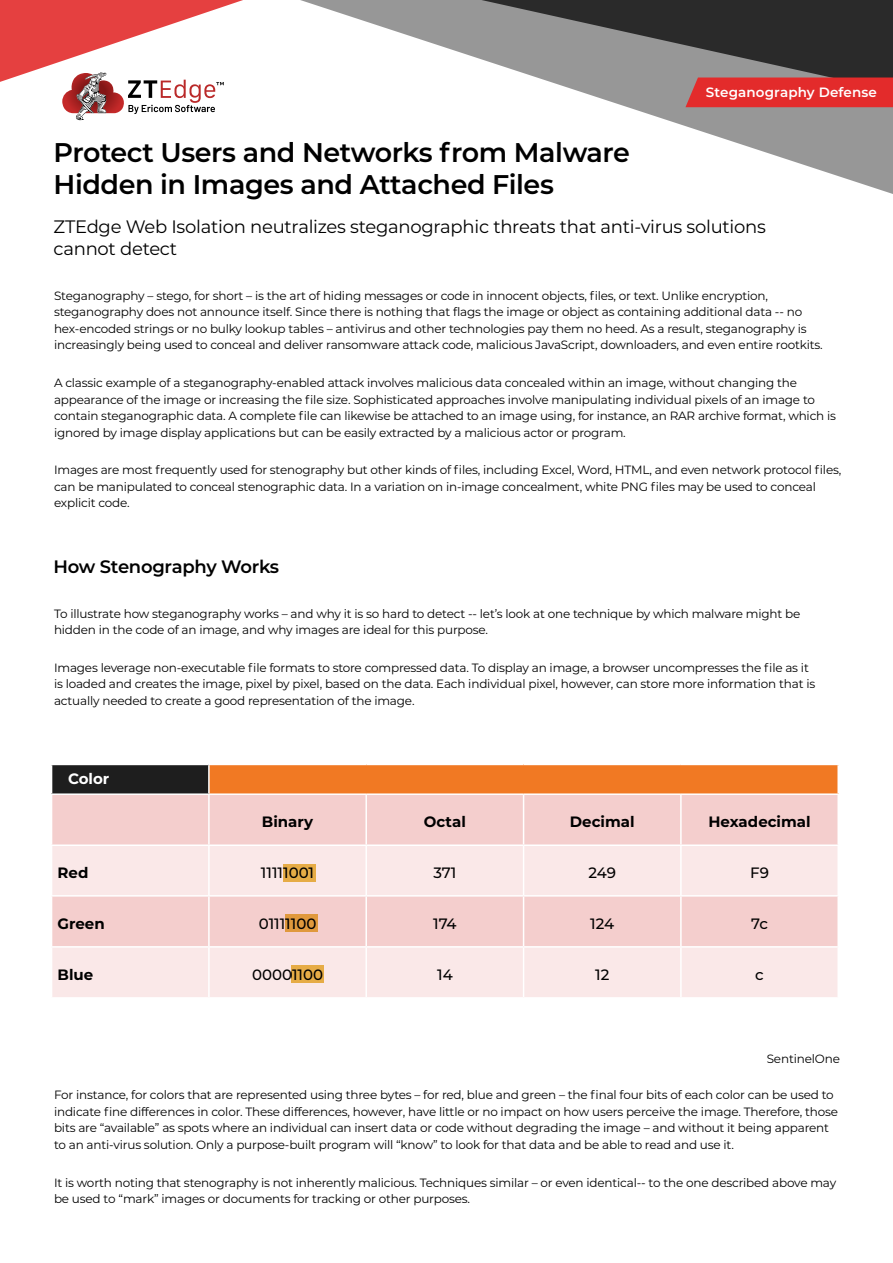
<style>
.page{position:relative;width:893px;height:1263px;background:#fff}
.page>*{position:absolute;margin:0;border:0;box-sizing:border-box;transform-origin:0 0}
.t1{font:600 27px/32.4px "Montserrat";letter-spacing:-.015em;color:#000}
.t2{font:18px/21.6px "Montserrat";letter-spacing:-.015em;color:#000}
.t3{font:600 18px "Montserrat";letter-spacing:-.015em;color:#000}
.t4{font:500 15px "Montserrat";color:#000}
.t5{font:700 15px "Montserrat";color:#000}
.t6{font:700 15px "Montserrat";color:#fff}
.t7{font:600 13.5px "Montserrat";letter-spacing:.01em;color:#fff}
.t8{font:12px/16.5px "Montserrat";letter-spacing:-.015em;color:#000}
</style>
<div class="page">
<svg style="left:630px;top:108px;width:263px;height:86px"></svg>
<svg style="left:0;top:0;width:334px;height:121px"></svg>
<svg style="left:334px;top:0;width:559px;height:108px"></svg>
<svg style="left:62px;top:72px;width:162px;height:48px"></svg>
<svg style="left:51px;top:765px;width:786px;height:232px"></svg>
<hr style="left:208px;top:765px;width:2px;height:28px;background:#fff">
<hr style="left:51px;top:793px;width:158px;height:2px;background:#fff">
<hr style="left:51px;top:795px;width:1px;height:49px;background:#fff">
<hr style="left:209px;top:793px;width:157px;height:2px;background:#fff">
<hr style="left:208px;top:795px;width:2px;height:49px;background:#fff">
<hr style="left:366px;top:793px;width:158px;height:2px;background:#fff">
<hr style="left:365px;top:795px;width:2px;height:49px;background:#fff">
<hr style="left:524px;top:793px;width:157px;height:2px;background:#fff">
<hr style="left:523px;top:795px;width:1px;height:49px;background:#fff">
<hr style="left:681px;top:793px;width:158px;height:2px;background:#fff">
<hr style="left:680px;top:795px;width:2px;height:49px;background:#fff">
<hr style="left:51px;top:844px;width:158px;height:2px;background:#fff">
<hr style="left:51px;top:846px;width:1px;height:49px;background:#fff">
<hr style="left:209px;top:844px;width:157px;height:2px;background:#fff">
<hr style="left:208px;top:846px;width:2px;height:49px;background:#fff">
<hr style="left:366px;top:844px;width:158px;height:2px;background:#fff">
<hr style="left:365px;top:846px;width:2px;height:49px;background:#fff">
<hr style="left:524px;top:844px;width:157px;height:2px;background:#fff">
<hr style="left:523px;top:846px;width:1px;height:49px;background:#fff">
<hr style="left:681px;top:844px;width:158px;height:2px;background:#fff">
<hr style="left:680px;top:846px;width:2px;height:49px;background:#fff">
<hr style="left:51px;top:895px;width:158px;height:1px;background:#fff">
<hr style="left:51px;top:896px;width:1px;height:50px;background:#fff">
<hr style="left:209px;top:895px;width:157px;height:1px;background:#fff">
<hr style="left:208px;top:896px;width:2px;height:50px;background:#fff">
<hr style="left:366px;top:895px;width:158px;height:1px;background:#fff">
<hr style="left:365px;top:896px;width:2px;height:50px;background:#fff">
<hr style="left:524px;top:895px;width:157px;height:1px;background:#fff">
<hr style="left:523px;top:896px;width:1px;height:50px;background:#fff">
<hr style="left:681px;top:895px;width:158px;height:1px;background:#fff">
<hr style="left:680px;top:896px;width:2px;height:50px;background:#fff">
<hr style="left:51px;top:946px;width:158px;height:2px;background:#fff">
<hr style="left:51px;top:948px;width:1px;height:49px;background:#fff">
<hr style="left:209px;top:946px;width:157px;height:2px;background:#fff">
<hr style="left:208px;top:948px;width:2px;height:49px;background:#fff">
<hr style="left:366px;top:946px;width:158px;height:2px;background:#fff">
<hr style="left:365px;top:948px;width:2px;height:49px;background:#fff">
<hr style="left:524px;top:946px;width:157px;height:2px;background:#fff">
<hr style="left:523px;top:948px;width:1px;height:49px;background:#fff">
<hr style="left:681px;top:946px;width:158px;height:2px;background:#fff">
<hr style="left:680px;top:948px;width:2px;height:49px;background:#fff">
<div style="left:685px;top:78px;width:208px;height:29px;background:#e32b2b"></div>
<div style="left:283px;top:864px;width:32px;height:17px;background:#e6ac46"></div>
<div style="left:285px;top:914px;width:33px;height:17px;background:#e0993d"></div>
<div style="left:291px;top:965px;width:33px;height:17px;background:#e6ac46"></div>
<p class="t7" style="left:706px;top:83px;width:173px">Steganography Defense</p>
<h1 class="t1" style="left:54px;top:135px;width:578px">Protect Users and Networks from Malware<br>Hidden in Images and Attached Files</h1>
<h2 class="t2" style="left:54px;top:215px;width:714px">ZTEdge Web Isolation neutralizes steganographic threats that anti-virus solutions cannot detect</h2>
<p class="t8" style="left:54px;top:287px;width:770px">Steganography – stego, for short – is the art of hiding messages or code in innocent objects, files, or text. Unlike encryption, steganography does not announce itself. Since there is nothing that flags the image or object as containing additional data -- no hex-encoded strings or no bulky lookup tables – antivirus and other technologies pay them no heed. As a result, steganography is increasingly being used to conceal and deliver ransomware attack code, malicious JavaScript, downloaders, and even entire rootkits.</p>
<p class="t8" style="left:54px;top:374px;width:783px">A classic example of a steganography-enabled attack involves malicious data concealed within an image, without changing the appearance of the image or increasing the file size. Sophisticated approaches involve manipulating individual pixels of an image to contain steganographic data. A complete file can likewise be attached to an image using, for instance, an RAR archive format, which is ignored by image display applications but can be easily extracted by a malicious actor or program.</p>
<p class="t8" style="left:54px;top:461px;width:789px">Images are most frequently used for stenography but other kinds of files, including Excel, Word, HTML, and even network protocol files, can be manipulated to conceal stenographic data. In a variation on in-image concealment, white PNG files may be used to conceal explicit code.</p>
<h2 class="t3" style="left:54px;top:554px;width:227px">How Stenography Works</h2>
<p class="t8" style="left:54px;top:605px;width:748px">To illustrate how steganography works – and why it is so hard to detect -- let’s look at one technique by which malware might be hidden in the code of an image, and why images are ideal for this purpose.</p>
<p class="t8" style="left:54px;top:659px;width:763px">Images leverage non-executable file formats to store compressed data. To display an image, a browser uncompresses the file as it is loaded and creates the image, pixel by pixel, based on the data. Each individual pixel, however, can store more information that is actually needed to create a good representation of the image.</p>
<p class="t6" style="left:68px;top:768px;width:43px">Color</p>
<p class="t5" style="left:262px;top:811px;width:53px">Binary</p>
<p class="t5" style="left:424px;top:811px;width:43px">Octal</p>
<p class="t5" style="left:570px;top:811px;width:66px">Decimal</p>
<p class="t5" style="left:708px;top:811px;width:104px">Hexadecimal</p>
<p class="t5" style="left:58px;top:862px;width:32px">Red</p>
<p class="t4" style="left:261px;top:862px;width:55px">11111001</p>
<p class="t4" style="left:433px;top:862px;width:25px">371</p>
<p class="t4" style="left:588px;top:862px;width:29px">249</p>
<p class="t4" style="left:750px;top:862px;width:20px">F9</p>
<p class="t5" style="left:58px;top:912px;width:49px">Green</p>
<p class="t4" style="left:259px;top:913px;width:59px">01111100</p>
<p class="t4" style="left:433px;top:913px;width:25px">174</p>
<p class="t4" style="left:590px;top:913px;width:25px">124</p>
<p class="t4" style="left:751px;top:913px;width:18px">7c</p>
<p class="t5" style="left:58px;top:963px;width:37px">Blue</p>
<p class="t4" style="left:252px;top:964px;width:73px">00001100</p>
<p class="t4" style="left:437px;top:964px;width:17px">14</p>
<p class="t4" style="left:595px;top:964px;width:16px">12</p>
<p class="t4" style="left:755px;top:964px;width:10px">c</p>
<p class="t8" style="left:767px;top:1050px;width:75px">SentinelOne</p>
<p class="t8" style="left:54px;top:1086px;width:786px">For instance, for colors that are represented using three bytes – for red, blue and green – the final four bits of each color can be used to indicate fine differences in color. These differences, however, have little or no impact on how users perceive the image. Therefore, those bits are “available” as spots where an individual can insert data or code without degrading the image – and without it being apparent to an anti-virus solution. Only a purpose-built program will “know” to look for that data and be able to read and use it.</p>
<p class="t8" style="left:54px;top:1173px;width:784px">It is worth noting that stenography is not inherently malicious. Techniques similar – or even identical-- to the one described above may be used to “mark” images or documents for tracking or other purposes.</p>
</div>
